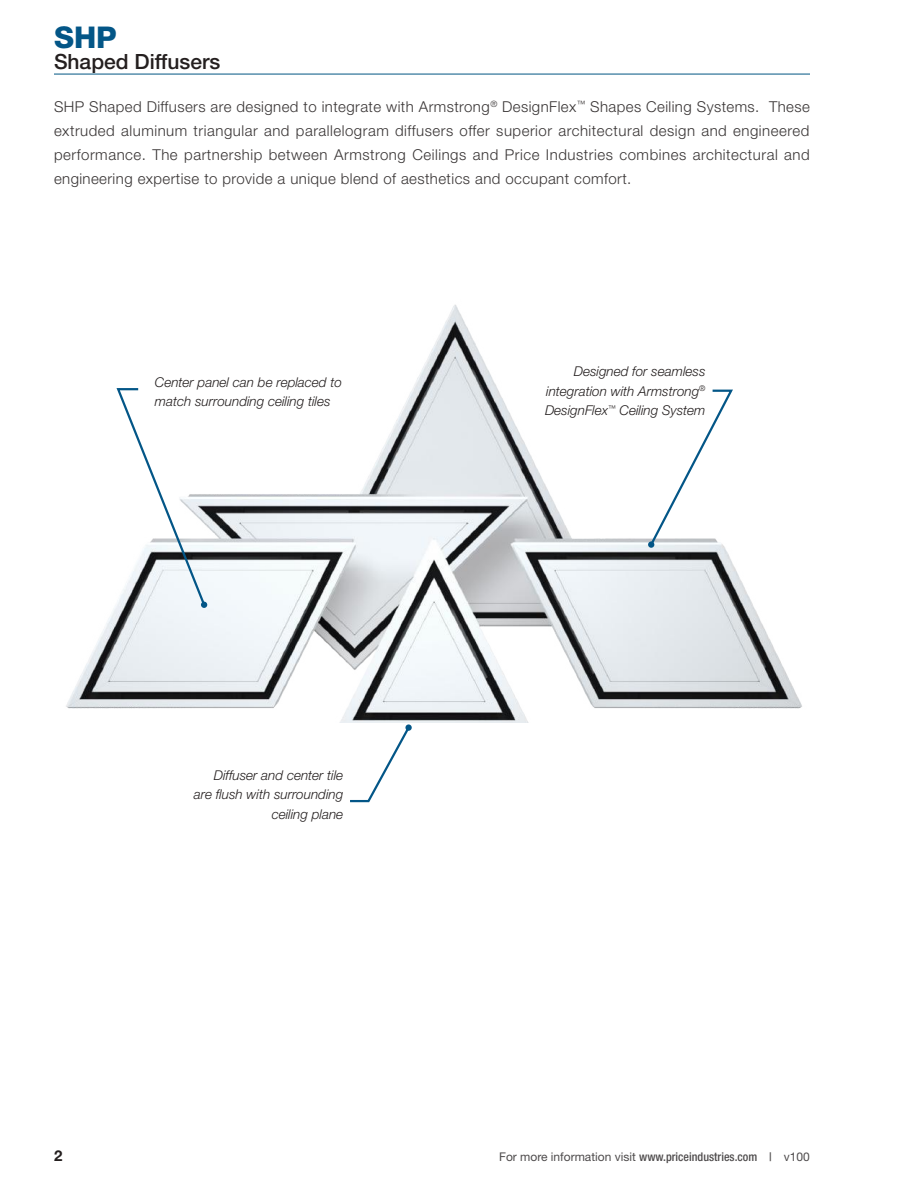
<style>
.page{position:relative;width:918px;height:1188px;background:#fff}
.page>*{position:absolute;margin:0;border:0;box-sizing:border-box;transform-origin:0 0}
.t1{font:800 30px "Helvetica Neue LT Std";color:#035687}
.t2{font:500 21px "Helvetica Neue LT Std";color:#241f1f}
.t3{font:300 15px/24px "Helvetica Neue LT Std";letter-spacing:.03em;color:#393535;text-align:justify}
.t4{font:700 15px "Helvetica Neue LT Std";color:#241f1f}
.t5{font:italic 300 13.5px/19.5px "Helvetica Neue LT Std";color:#241f1f;text-align:right}
.t6{font:12px "Helvetica Neue LT Std";color:#4e4b4c}
.s1{font-weight:500;font-stretch:condensed}
</style>
<div class="page">
<img style="left:66px;top:304px;width:736px;height:419px">
<svg style="left:350px;top:725px;width:62px;height:78px"></svg>
<div style="left:405px;top:724px;width:7px;height:7px;background:#035687;border-radius:50%"></div>
<svg style="left:648px;top:388px;width:87px;height:160px"></svg>
<div style="left:648px;top:541px;width:6px;height:7px;background:#035687;border-radius:50%"></div>
<svg style="left:115px;top:387px;width:92px;height:221px"></svg>
<hr style="left:54px;top:74px;width:756px;height:1px;background:#005582">
<h1 class="t1" style="left:54px;top:20px;width:64px">SHP</h1>
<h2 class="t2" style="left:54px;top:49px;width:168px">Shaped Diffusers</h2>
<p class="t3" style="left:54px;top:94px;width:757px">SHP Shaped Diffusers are designed to integrate with Armstrong<sup>®</sup> DesignFlex<sup>™</sup> Shapes Ceiling Systems. These extruded aluminum triangular and parallelogram diffusers offer superior architectural design and engineered performance. The partnership between Armstrong Ceilings and Price Industries combines architectural and engineering expertise to provide a unique blend of aesthetics and occupant comfort.</p>
<p class="t5" style="left:155px;top:372px;width:189px;text-align:left">Center panel can be replaced to match surrounding ceiling tiles</p>
<p class="t5" style="left:194px;top:765px;width:151px">Diffuser and center tile are flush with surrounding ceiling plane</p>
<p class="t5" style="left:545px;top:361px;width:162px;text-align:justify;text-indent:29px">Designed for seamless integration with Armstrong<sup>® </sup>DesignFlex<sup>™</sup> Ceiling System</p>
<p class="t4" style="left:54px;top:1146px;width:10px">2</p>
<p class="t6" style="left:499px;top:1150px;width:312px">For more information visit <span class="s1">www.priceindustries.com |</span> v100</p>
</div>
